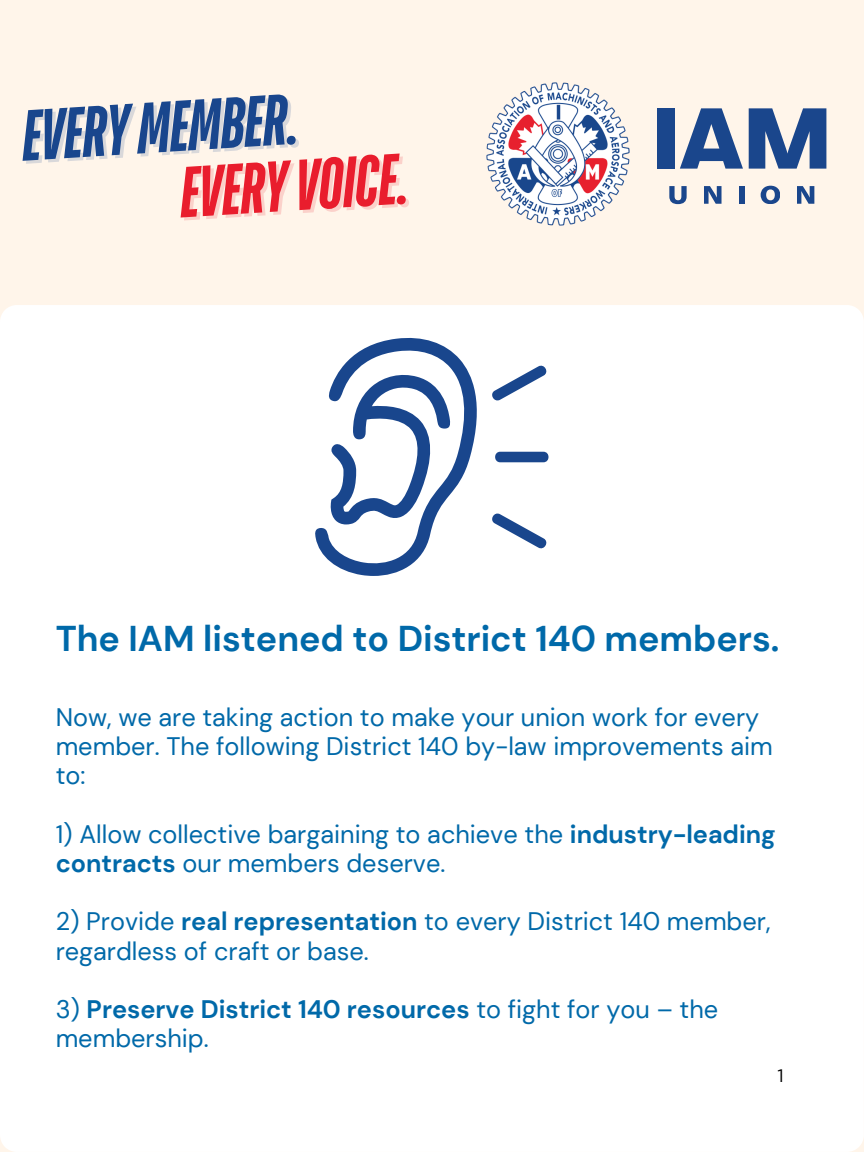
<style>
.page{position:relative;width:864px;height:1152px;background:#fff5ea}
.page>*{position:absolute;margin:0;border:0;box-sizing:border-box;transform-origin:0 0}
.t1{font:italic 700 71.7px "TT Bluescreens";color:#19468d}
.t2{font:italic 700 71.7px "TT Bluescreens";color:#e91d2d}
.t3{font:700 35.85px "DM Sans";color:#0069a9}
.t4{font:25.35px/29.2px "DM Sans";color:#0069a9}
.t5{font:18px "Gotham";color:#000}
.s1{font-weight:700}
</style>
<div class="page">
<div style="left:0;top:305px;width:863px;height:847px;background:#fff"></div>
<img style="left:486px;top:82px;width:144px;height:144px">
<svg style="left:669px;top:196px;width:18px;height:8px"></svg>
<svg style="left:704px;top:186px;width:18px;height:18px"></svg>
<div style="left:739px;top:186px;width:5px;height:18px;background:#1a468c"></div>
<svg style="left:761px;top:186px;width:19px;height:18px"></svg>
<div style="left:657px;top:108px;width:17px;height:61px;background:#1a468c"></div>
<svg style="left:680px;top:108px;width:63px;height:61px"></svg>
<svg style="left:749px;top:108px;width:77px;height:61px"></svg>
<svg style="left:797px;top:186px;width:17px;height:18px"></svg>
<svg style="left:314px;top:336px;width:171px;height:240px;background:#cad5e5"></svg>
<svg style="left:329px;top:372px;width:122px;height:152px;background:#adbdd6"></svg>
<svg style="left:489px;top:363px;width:61px;height:40px;background:#c5d0e2"></svg>
<svg style="left:489px;top:511px;width:61px;height:40px;background:#c5d0e2"></svg>
<svg style="left:493px;top:452px;width:57px;height:10px"></svg>
<h3 class="t1" style="left:16px;top:103px;width:280px;rotate:-4deg">EVERYMEMBER.</h3>
<h3 class="t2" style="left:174px;top:160px;width:232px;rotate:-4deg">EVERYVOICE.</h3>
<h1 class="t3" style="left:56px;top:616px;width:725px">The IAM listened to District 140 members.</h1>
<p class="t4" style="left:56px;top:702px;width:719px">Now, we are taking action to make your union work for every member. The following District 140 by-law improvements aim to:</p>
<p class="t4" style="left:56px;top:819px;width:721px">1) Allow collective bargaining to achieve the <span class="s1">industry-leading contracts</span> our members deserve.</p>
<h2 class="t4" style="left:56px;top:907px;width:716px">2) Provide <span class="s1">real representation</span> to every District 140 member, regardless of craft or base.</h2>
<h3 class="t4" style="left:56px;top:995px;width:664px">3) <span class="s1">Preserve District 140 resources</span> to fight for you – the membership.</h3>
<p class="t5" style="left:778px;top:1064px;width:8px">1</p>
</div>
